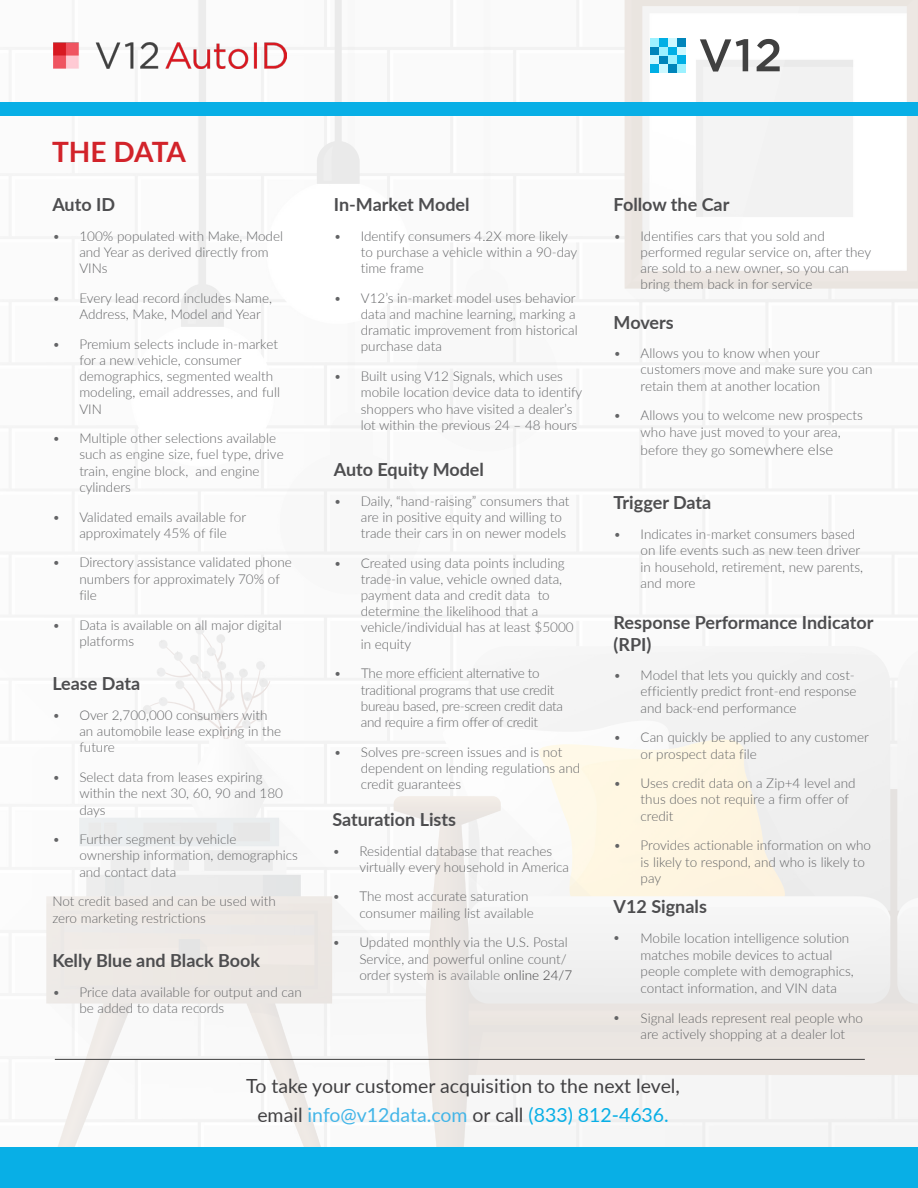
<style>
.page{position:relative;width:918px;height:1188px;background:#fff}
.page>*{position:absolute;margin:0;border:0;box-sizing:border-box;transform-origin:0 0}
.t1{font:700 28.05px "Lato";letter-spacing:-.02em;color:#d2232a}
.t2{font:19.5px/28px "Lato";color:#414042;text-align:center}
.t3{font:700 18px/21.6px "Lato";color:#4d4d4f}
.t4{font:300 15px "Lato";color:#636466}
.t5{font:300 13.5px/16.2px "Lato";color:#636466}
.t6{font:300 13.5px/16.2px "Lato";letter-spacing:-.02em;color:#636466}
.s1{color:#727476}
.s2{color:#414042}
.s3{font-size:13.5px}
.s4{color:#42b5e8}
.s5{color:#08afe6}
</style>
<div class="page">
<img style="left:0;top:0;width:918px;height:1148px">
<div style="left:0;top:102px;width:918px;height:13px;background:#08afe6"></div>
<div style="left:0;top:1148px;width:918px;height:40px;background:#08afe6"></div>
<img style="left:54px;top:42px;width:232px;height:27px">
<hr style="left:55px;top:1059px;width:810px;height:1px;background:#404040">
<div style="left:668px;top:47px;width:9px;height:8px;background:#00afe5"></div>
<div style="left:668px;top:38px;width:9px;height:9px;background:#ccf8ff"></div>
<div style="left:668px;top:64px;width:9px;height:9px;background:#0085ba"></div>
<div style="left:659px;top:55px;width:9px;height:9px;background:#0085ba"></div>
<div style="left:668px;top:55px;width:9px;height:9px;background:#9cf1ff"></div>
<div style="left:659px;top:47px;width:9px;height:8px;background:#9cf1ff"></div>
<div style="left:659px;top:38px;width:9px;height:9px;background:#00afe5"></div>
<div style="left:659px;top:64px;width:9px;height:9px;background:#ccf8ff"></div>
<div style="left:650px;top:47px;width:9px;height:8px;background:#0085ba"></div>
<div style="left:650px;top:55px;width:9px;height:9px;background:#ccf8ff"></div>
<div style="left:650px;top:38px;width:9px;height:9px;background:#9cf1ff"></div>
<div style="left:650px;top:64px;width:9px;height:9px;background:#00afe5"></div>
<div style="left:677px;top:47px;width:9px;height:8px;background:#ccf8ff"></div>
<div style="left:677px;top:55px;width:9px;height:9px;background:#00afe5"></div>
<div style="left:677px;top:64px;width:9px;height:9px;background:#9cf1ff"></div>
<div style="left:677px;top:38px;width:9px;height:9px;background:#0085ba"></div>
<svg style="left:700px;top:39px;width:48px;height:33px"></svg>
<svg style="left:757px;top:39px;width:23px;height:32px"></svg>
<svg style="left:615px;top:936px;width:4px;height:4px"></svg>
<svg style="left:615px;top:1016px;width:4px;height:4px"></svg>
<h1 class="t1" style="left:52px;top:131px;width:135px">THE DATA</h1>
<h3 class="t3" style="left:52px;top:193px;width:64px">Auto ID</h3>
<p class="t5" style="left:79px;top:227px;width:205px;text-indent:-27px">• 100% populated with Make, Model and Year as derived directly from<br>VINs</p>
<p class="t5" style="left:79px;top:289px;width:194px;text-indent:-27px">• Every lead record includes Name,<br>Address, Make, Model and Year</p>
<p class="t5" style="left:79px;top:335px;width:202px;text-indent:-27px">• Premium selects include in-market for a new vehicle, consumer demographics, segmented wealth modeling, email addresses, and full<br>VIN</p>
<p class="t5" style="left:79px;top:430px;width:206px;text-indent:-27px">• Multiple other selections available such as engine size, fuel type, drive train, engine block, and engine cylinders</p>
<p class="t5" style="left:52px;top:508px;width:195px;text-align:center">• Validated emails available for approximately 45% of file</p>
<p class="t5" style="left:79px;top:554px;width:214px;text-indent:-27px">• Directory assistance validated phone numbers for approximately 70% of file</p>
<p class="t5" style="left:79px;top:616px;width:204px;text-indent:-27px">• Data is available on all major digital platforms</p>
<h3 class="t3" style="left:52px;top:672px;width:89px">Lease Data</h3>
<p class="t5" style="left:79px;top:707px;width:203px;text-indent:-27px">• Over 2,700,000 consumers with an automobile lease expiring in the future</p>
<p class="t5" style="left:79px;top:769px;width:205px;text-indent:-27px">• Select data from leases expiring within the next 30, 60, 90 and 180 days</p>
<p class="t5" style="left:79px;top:831px;width:220px;text-indent:-27px">• Further segment by vehicle ownership information, demographics and contact data</p>
<p class="t5" style="left:52px;top:893px;width:225px">Not credit based and can be used with zero marketing restrictions</p>
<h3 class="t3" style="left:52px;top:949px;width:209px">Kelly Blue and Black Book</h3>
<p class="t5" style="left:79px;top:984px;width:224px;text-indent:-27px">• Price data available for output and can be added to data records</p>
<h3 class="t3" style="left:334px;top:193px;width:137px">In-Market Model</h3>
<p class="t5" style="left:361px;top:227px;width:218px;text-indent:-27px">• Identify consumers 4.2X more likely to purchase a vehicle within a 90-day time frame</p>
<p class="t5" style="left:361px;top:289px;width:218px;text-indent:-27px">• V12’s in-market model uses behavior data and machine learning, marking a dramatic improvement from historical purchase data</p>
<p class="t5" style="left:361px;top:368px;width:223px;text-indent:-27px">• Built using V12 Signals, which uses mobile location device data to identify shoppers who have visited a dealer’s lot within the previous 24 – 48 hours</p>
<h3 class="t3" style="left:334px;top:458px;width:152px">Auto Equity Model</h3>
<p class="t5" style="left:361px;top:492px;width:210px;text-indent:-27px">• Daily, “hand-raising” consumers that are in positive equity and willing to trade their cars in on newer models</p>
<p class="t5" style="left:361px;top:554px;width:214px;text-indent:-27px">• Created using data points including trade-in value, vehicle owned data, payment data and credit data to determine the likelihood that a vehicle/individual has at least $5000 in equity</p>
<p class="t6" style="left:361px;top:665px;width:204px;text-indent:-27px">• The more efficient alternative to traditional programs that use credit bureau based, pre-screen credit data and require a firm offer of credit</p>
<p class="t5" style="left:361px;top:743px;width:221px;text-indent:-27px">• Solves pre-screen issues and is not dependent on lending regulations and credit guarantees</p>
<h3 class="t3" style="left:332px;top:808px;width:125px">Saturation Lists</h3>
<p class="t5" style="left:359px;top:842px;width:211px;text-indent:-27px">• Residential database that reaches virtually every household in America</p>
<p class="t5" style="left:359px;top:888px;width:176px;text-indent:-27px">• The most accurate saturation consumer mailing list available</p>
<p class="t5" style="left:359px;top:934px;width:214px;text-indent:-27px">• Updated monthly via the U.S. Postal<br>Service, and powerful online count/ order system is <span class="s1">available</span> <span class="s2">online 24/7</span></p>
<h3 class="t3" style="left:614px;top:193px;width:117px">Follow the Car</h3>
<p class="t5" style="left:641px;top:227px;width:232px;text-indent:-27px">• Identifies cars that you sold and performed regular service on, after they are sold to a new owner, so you can bring them back in for service</p>
<h3 class="t3" style="left:614px;top:310px;width:62px">Movers</h3>
<p class="t5" style="left:641px;top:345px;width:233px;text-indent:-27px">• Allows you to know when your customers move and make sure you can retain them at another location</p>
<p class="t5" style="left:614px;top:407px;width:251px;text-align:center">• Allows you to welcome new prospects who have just moved to your area,</p>
<p class="t4" style="left:641px;top:439px;width:194px"><span class="s3">before they go</span> somewhere else</p>
<h3 class="t3" style="left:614px;top:491px;width:99px">Trigger Data</h3>
<p class="t5" style="left:641px;top:526px;width:224px;text-indent:-27px">• Indicates in-market consumers based on life events such as new teen driver in household, retirement, new parents, and more</p>
<h3 class="t3" style="left:614px;top:611px;width:261px">Response Performance Indicator (RPI)</h3>
<p class="t5" style="left:641px;top:667px;width:218px;text-indent:-27px">• Model that lets you quickly and cost&shy;efficiently predict front-end response and back-end performance</p>
<p class="t5" style="left:641px;top:729px;width:230px;text-indent:-27px">• Can quickly be applied to any customer or prospect data file</p>
<p class="t5" style="left:641px;top:775px;width:217px;text-indent:-27px">• Uses credit data on a Zip+4 level and thus does not require a firm offer of credit</p>
<p class="t5" style="left:641px;top:837px;width:232px;text-indent:-27px">• Provides actionable information on who is likely to respond, and who is likely to pay</p>
<h3 class="t3" style="left:614px;top:895px;width:95px">V12 Signals</h3>
<p class="t5" style="left:641px;top:930px;width:215px">Mobile location intelligence solution matches mobile devices to actual people complete with demographics, contact information, and VIN data</p>
<p class="t5" style="left:641px;top:1009px;width:224px">Signal leads represent real people who are actively shopping at a dealer lot</p>
<h2 class="t2" style="left:246px;top:1072px;width:435px">To take your customer acquisition to the next level, email <span class="s4">info@v12data.com</span> or call <span class="s5">(833) 812-4636.</span></h2>
</div>
